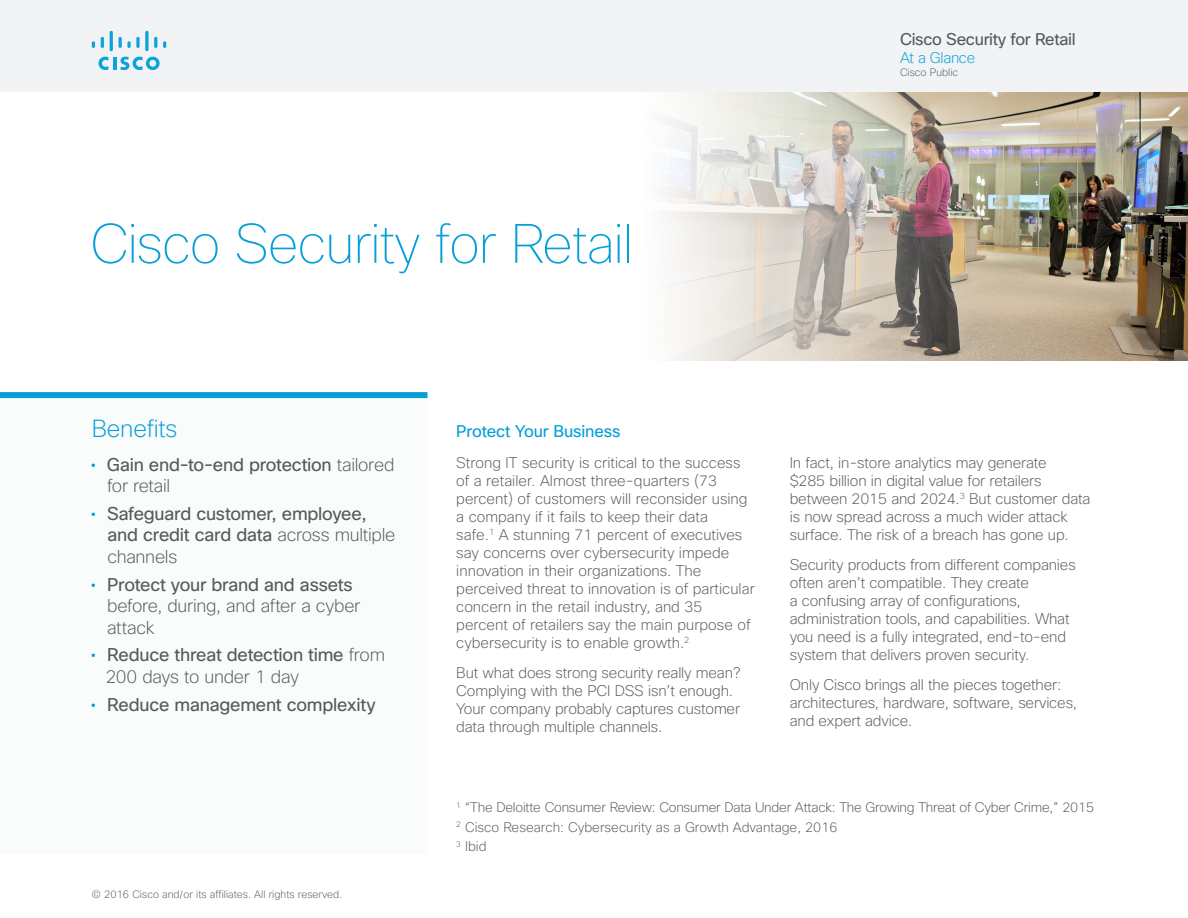
<style>
.page{position:relative;width:1188px;height:918px;background:#fff}
.page>*{position:absolute;margin:0;border:0;box-sizing:border-box;transform-origin:0 0}
.Title_Headline{font:100 54px "Cisco Sans";letter-spacing:-.02em;color:#049fd9}
.Subhead2{font:200 24px "Cisco Sans";letter-spacing:-.01em;color:#049fd9}
.t1{font:18px/21.6px "Cisco Sans";letter-spacing:-.015em;color:#58595b}
.t2{font:200 18px/21.6px "Cisco Sans";letter-spacing:-.015em;color:#58595b}
.t3{font:16.5px "Cisco Sans";letter-spacing:-.02em;color:#58595b}
.Subhead3{font:16.5px "Cisco Sans";letter-spacing:-.01em;color:#049fd9}
.Body{font:200 15px/18px "Cisco Sans";letter-spacing:-.01em;color:#58595b}
.t4{font:200 15px "Cisco Sans";letter-spacing:-.02em;color:#049fd9}
.Note{font:200 13.5px/19.5px "Cisco Sans";letter-spacing:-.015em;color:#58595b}
.t5{font:200 10.5px "Cisco Sans";color:#58595b}
.s1{color:#049fd9}
.s2{font-weight:200}
.s3{font-weight:400;color:#049fd9}
.s4{font-weight:400}
</style>
<div class="page">
<div style="left:0;top:0;width:1188px;height:92px;background:#f1f3f4"></div>
<svg style="left:99px;top:57px;width:61px;height:13px"></svg>
<svg style="left:92px;top:41px;width:3px;height:7px"></svg>
<svg style="left:101px;top:37px;width:3px;height:11px"></svg>
<hr style="left:110px;top:31px;width:3px;height:20px;background:#0ca2db;border-radius:2px">
<svg style="left:119px;top:37px;width:12px;height:11px"></svg>
<svg style="left:136px;top:37px;width:4px;height:11px"></svg>
<svg style="left:145px;top:31px;width:4px;height:20px"></svg>
<svg style="left:154px;top:37px;width:3px;height:11px"></svg>
<svg style="left:163px;top:41px;width:3px;height:7px"></svg>
<div style="left:0;top:397px;width:428px;height:457px;background:#fafbfb"></div>
<div style="left:0;top:392px;width:427px;height:6px;background:#049fd9"></div>
<img style="left:662px;top:92px;width:526px;height:269px">
<p class="t3" style="left:900px;top:28px;width:177px">Cisco Security for Retail</p>
<p class="t4" style="left:900px;top:48px;width:77px">At a Glance</p>
<p class="t5" style="left:900px;top:66px;width:60px">Cisco Public</p>
<p class="Title_Headline" style="left:90px;top:210px;width:544px">Cisco Security for Retail</p>
<p class="Subhead2" style="left:92px;top:413px;width:87px">Benefits</p>
<p class="t1" style="left:107px;top:454px;width:289px;text-indent:-16px"><span class="s1">•</span> Gain end-to-end protection <span class="s2">tailored for retail</span></p>
<p class="t1" style="left:107px;top:503px;width:290px;text-indent:-17px"><span class="s1">•</span> Safeguard customer, employee, and credit card data <span class="s2">across multiple channels</span></p>
<p class="t2" style="left:107px;top:573px;width:255px;text-indent:-16px"><span class="s3">•</span> <span class="s4">Protect your brand and assets </span>before, during, and after a cyber attack</p>
<p class="t1" style="left:106px;top:644px;width:281px;text-indent:-15px"><span class="s1">•</span> Reduce threat detection time <span class="s2">from<br>200 days to under 1 day</span></p>
<p class="t1" style="left:91px;top:694px;width:287px"><span class="s1">•</span> Reduce management complexity</p>
<p class="Subhead3" style="left:456px;top:421px;width:166px">Protect Your Business</p>
<p class="Body" style="left:456px;top:453px;width:300px">Strong IT security is critical to the success of a retailer. Almost three-quarters (73 percent) of customers will reconsider using a company if it fails to keep their data<br>safe.<sup>1</sup> A stunning 71 percent of executives say concerns over cybersecurity impede innovation in their organizations. The perceived threat to innovation is of particular concern in the retail industry, and 35 percent of retailers say the main purpose of cybersecurity is to enable growth.<sup>2</sup></p>
<p class="Body" style="left:456px;top:663px;width:286px">But what does strong security really mean?<br>Complying with the PCI DSS isn’t enough.<br>Your company probably captures customer data through multiple channels.</p>
<p class="Body" style="left:790px;top:453px;width:302px">In fact, in-store analytics may generate<br>$285 billion in digital value for retailers between 2015 and 2024.<sup>3</sup> But customer data is now spread across a much wider attack surface. The risk of a breach has gone up.</p>
<p class="Body" style="left:790px;top:555px;width:288px">Security products from different companies often aren’t compatible. They create<br>a confusing array of configurations, administration tools, and capabilities. What you need is a fully integrated, end-to-end system that delivers proven security.</p>
<p class="Body" style="left:790px;top:675px;width:289px">Only Cisco brings all the pieces together: architectures, hardware, software, services, and expert advice.</p>
<p class="t5" style="left:92px;top:887px;width:252px">© 2016 Cisco and/or its affiliates. All rights reserved.</p>
<p class="Note" style="left:456px;top:797px;width:639px"><sup>1</sup> “The Deloitte Consumer Review: Consumer Data Under Attack: The Growing Threat of Cyber Crime,” 2015<br><sup>2</sup> Cisco Research: Cybersecurity as a Growth Advantage, 2016<br><sup>3</sup> Ibid</p>
</div>
